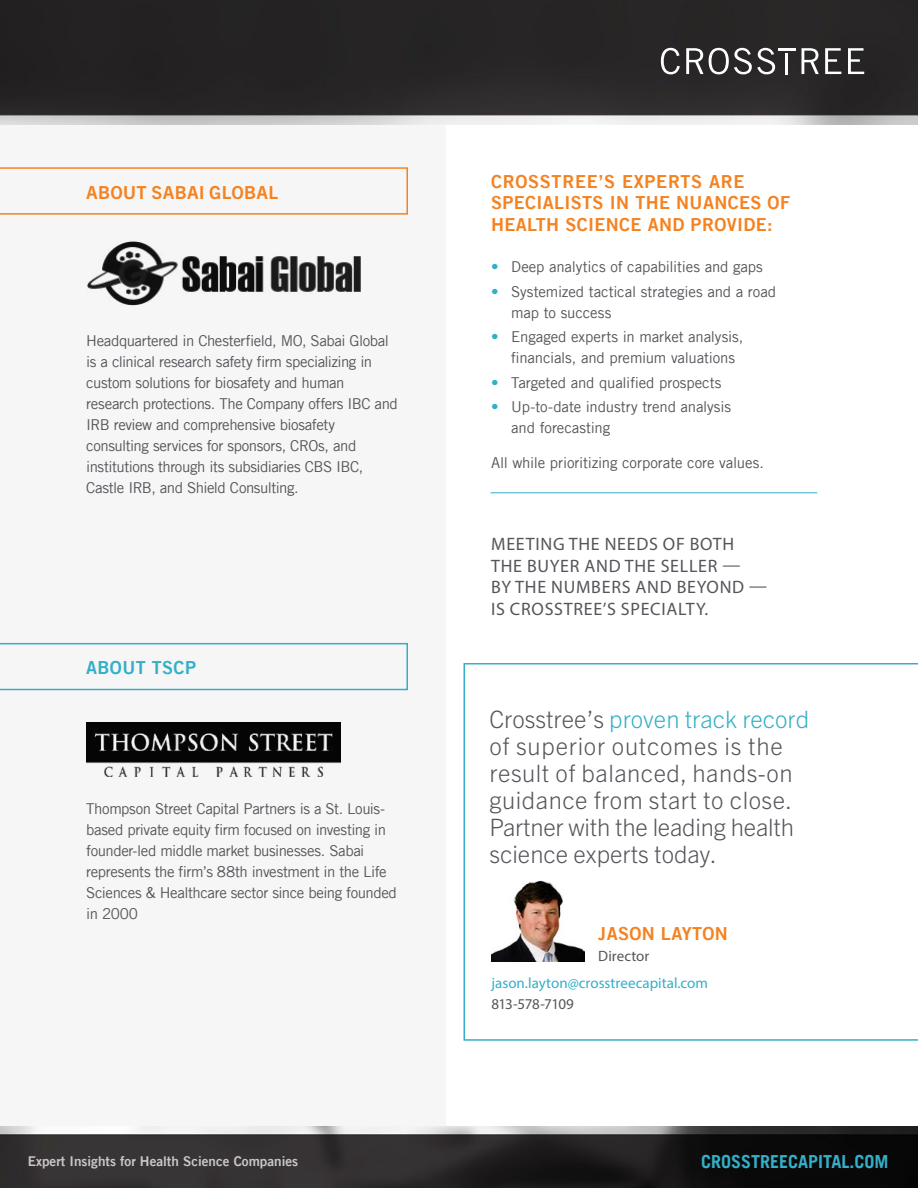
<style>
.page{position:relative;width:918px;height:1188px;background:#fff}
.page>*{position:absolute;margin:0;border:0;box-sizing:border-box;transform-origin:0 0}
.t1{font:300 24px/27px "Trade Gothic Next LT Pro";color:#54565b}
.t2{font:18px/21.6px "Myriad Pro";letter-spacing:.04em;color:#54565b}
.t3{font:18px/21.6px "Trade Gothic LT Bold Two";letter-spacing:.02em;color:#f58220}
.t4{font:700 18px "Trade Gothic LT";color:#34afc8}
.t5{font:700 18px "Trade Gothic Next LT Pro";letter-spacing:.02em;color:#f58220}
.t6{font:18px "Trade Gothic LT Bold Two";letter-spacing:.02em;color:#34afc8}
.t7{font:15px/21px "Trade Gothic LT";letter-spacing:-.025em;color:#54565b}
.t8{font:15px/21px "Trade Gothic LT";letter-spacing:-.005em;color:#54565b}
.t9{font:15px "Myriad Pro";color:#34afc8}
.t10{font:15px "Myriad Pro";letter-spacing:-.03em;color:#54565b}
.t11{font:15px "Myriad Pro";letter-spacing:-.005em;color:#54565b}
.t12{font:13.5px "Trade Gothic LT Bold Two";color:#c9c7c7}
.s1{color:#34afc8}
</style>
<div class="page">
<svg style="left:464px;top:663px;width:454px;height:378px"></svg>
<div style="left:0;top:108px;width:446px;height:1029px;background:#f7f6f6"></div>
<svg style="left:0;top:167px;width:408px;height:48px"></svg>
<svg style="left:0;top:643px;width:408px;height:47px"></svg>
<img style="left:87px;top:241px;width:274px;height:65px">
<img style="left:86px;top:723px;width:254px;height:53px">
<img style="left:0;top:0;width:918px;height:124px">
<svg style="left:661px;top:48px;width:19px;height:26px"></svg>
<svg style="left:686px;top:48px;width:89px;height:26px"></svg>
<svg style="left:802px;top:48px;width:17px;height:26px"></svg>
<svg style="left:825px;top:48px;width:16px;height:26px"></svg>
<svg style="left:848px;top:48px;width:16px;height:26px"></svg>
<hr style="left:785px;top:53px;width:3px;height:21px;background:#fff">
<hr style="left:778px;top:48px;width:18px;height:3px;background:#fff">
<img style="left:0;top:1127px;width:918px;height:61px">
<hr style="left:490px;top:492px;width:327px;height:1px;background:#34afc8">
<p class="t5" style="left:86px;top:180px;width:193px">ABOUT SABAI GLOBAL</p>
<p class="t7" style="left:86px;top:330px;width:313px">Headquartered in Chesterfield, MO, Sabai Global is a clinical research safety firm specializing in custom solutions for biosafety and human research protections. The Company offers IBC and IRB review and comprehensive biosafety consulting services for sponsors, CROs, and institutions through its subsidiaries CBS IBC, Castle IRB, and Shield Consulting.</p>
<p class="t6" style="left:86px;top:656px;width:111px">ABOUT TSCP</p>
<p class="t7" style="left:86px;top:798px;width:312px">Thompson Street Capital Partners is a St. Louis&shy;based private equity firm focused on investing in founder-led middle market businesses. Sabai represents the firm’s 88th investment in the Life Sciences &amp; Healthcare sector since being founded in 2000</p>
<p class="t3" style="left:491px;top:170px;width:301px">CROSSTREE’S EXPERTS ARE<br>SPECIALISTS IN THE NUANCES OF<br>HEALTH SCIENCE AND PROVIDE:</p>
<p class="t7" style="left:491px;top:256px;width:273px"><span class="s1">•</span> Deep analytics of capabilities and gaps</p>
<p class="t8" style="left:511px;top:281px;width:266px;text-indent:-20px"><span class="s1">•</span> Systemized tactical strategies and a road map to success</p>
<p class="t7" style="left:511px;top:326px;width:234px;text-indent:-20px"><span class="s1">•</span> Engaged experts in market analysis, financials, and premium valuations</p>
<p class="t8" style="left:491px;top:372px;width:232px"><span class="s1">•</span> Targeted and qualified prospects</p>
<p class="t7" style="left:511px;top:396px;width:221px;text-indent:-20px"><span class="s1">•</span> Up-to-date industry trend analysis and forecasting</p>
<p class="t7" style="left:491px;top:452px;width:274px">All while prioritizing corporate core values.</p>
<p class="t2" style="left:491px;top:533px;width:277px">MEETING THE NEEDS OF BOTH<br>THE BUYER AND THE SELLER —<br>BY THE NUMBERS AND BEYOND —<br>IS CROSSTREE’S SPECIALTY.</p>
<h1 class="t1" style="left:489px;top:704px;width:321px">Crosstree’s <span class="s1">proven track record </span>of superior outcomes is the result of balanced, hands-on guidance from start to close.<br>Partner with the leading health science experts today.</h1>
<p class="t3" style="left:598px;top:922px;width:131px">JASON LAYTON</p>
<p class="t11" style="left:598px;top:946px;width:53px">Director</p>
<p class="t9" style="left:492px;top:974px;width:218px">jason.layton@crosstreecapital.com</p>
<p class="t10" style="left:492px;top:995px;width:84px">813-578-7109</p>
<p class="t12" style="left:28px;top:1153px;width:272px">Expert Insights for Health Science Companies</p>
<p class="t4" style="left:701px;top:1150px;width:189px">CROSSTREECAPITAL.COM</p>
</div>
